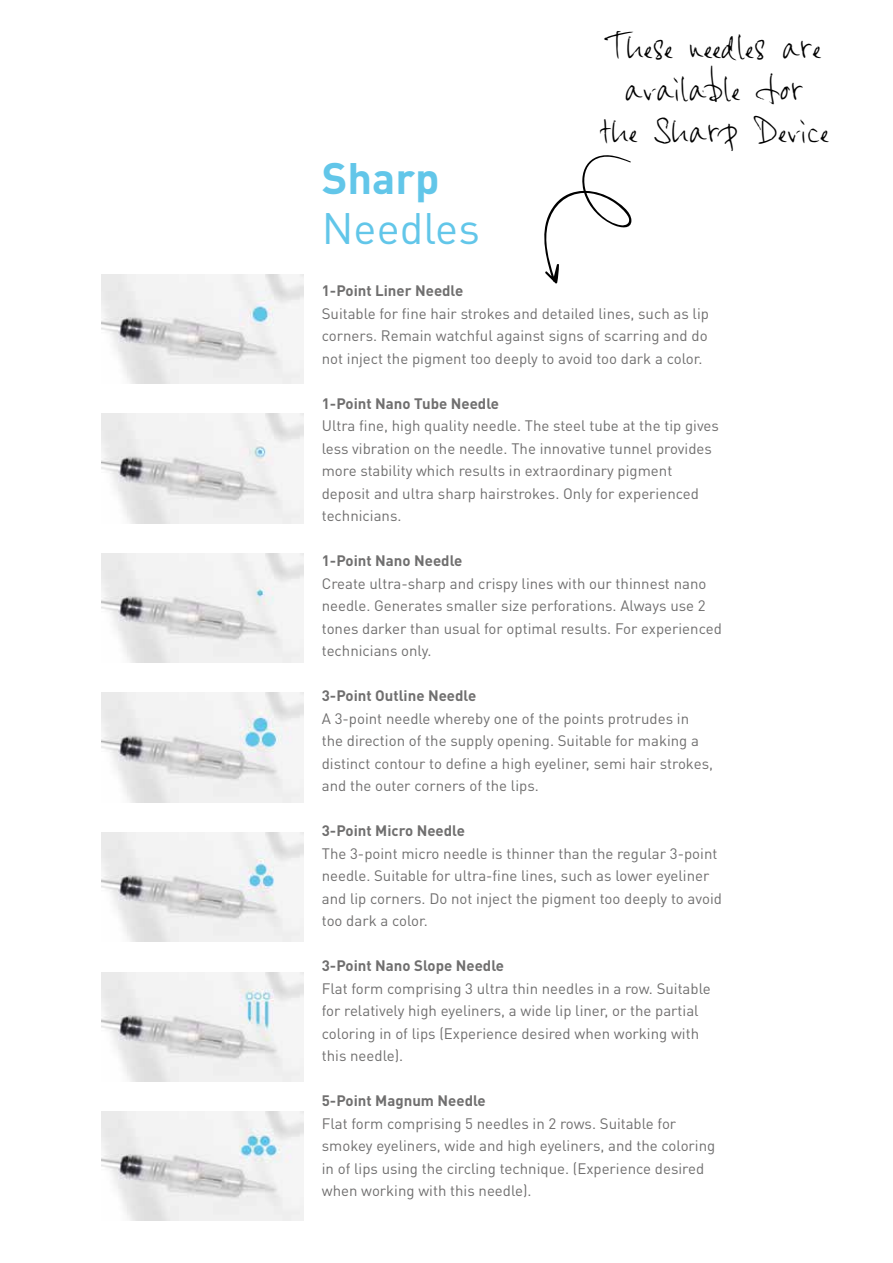
<style>
.page{position:relative;width:893px;height:1263px;background:#fff}
.page>*{position:absolute;margin:0;border:0;box-sizing:border-box;transform-origin:0 0}
.t1{font:43.5px "DIN Pro";color:#62c6e9}
.t2{font:700 43.5px "DIN Pro";color:#62c6e9}
.t3{font:34.5px/42px "Byrow";color:#000;text-align:center}
.t4{font:15px/22.5px "DIN Pro";color:#706f6f}
.t5{font:700 15px "DIN Pro";color:#706f6f}
</style>
<div class="page">
<img style="left:101px;top:553px;width:203px;height:110px">
<img style="left:101px;top:414px;width:203px;height:109px">
<img style="left:101px;top:274px;width:203px;height:110px">
<img style="left:101px;top:693px;width:203px;height:109px">
<img style="left:101px;top:832px;width:203px;height:110px">
<img style="left:101px;top:972px;width:203px;height:109px">
<img style="left:101px;top:1111px;width:203px;height:110px">
<svg style="left:544px;top:155px;width:87px;height:129px"></svg>
<h1 class="t2" style="left:322px;top:149px;width:119px">Sharp</h1>
<h1 class="t1" style="left:322px;top:198px;width:160px">Needles</h1>
<h2 class="t3" style="left:600px;top:24px;width:231px">These needles are available for<br>the Sharp Device</h2>
<p class="t5" style="left:322px;top:281px;width:143px">1-Point Liner Needle</p>
<p class="t4" style="left:322px;top:302px;width:389px;text-align:justify">Suitable for fine hair strokes and detailed lines, such as lip corners. Remain watchful against signs of scarring and do not inject the pigment too deeply to avoid too dark a color.</p>
<p class="t5" style="left:322px;top:393px;width:179px">1-Point Nano Tube Needle</p>
<p class="t4" style="left:322px;top:414px;width:399px">Ultra fine, high quality needle. The steel tube at the tip gives less vibration on the needle. The innovative tunnel provides more stability which results in extraordinary pigment deposit and ultra sharp hairstrokes. Only for experienced technicians.</p>
<p class="t5" style="left:322px;top:551px;width:142px">1-Point Nano Needle</p>
<p class="t4" style="left:322px;top:572px;width:402px">Create ultra-sharp and crispy lines with our thinnest nano needle. Generates smaller size perforations. Always use 2 tones darker than usual for optimal results. For experienced technicians only.</p>
<p class="t5" style="left:322px;top:686px;width:156px">3-Point Outline Needle</p>
<p class="t4" style="left:322px;top:707px;width:393px">A 3-point needle whereby one of the points protrudes in the direction of the supply opening. Suitable for making a distinct contour to define a high eyeliner, semi hair strokes, and the outer corners of the lips.</p>
<p class="t5" style="left:322px;top:821px;width:145px">3-Point Micro Needle</p>
<p class="t4" style="left:322px;top:842px;width:402px">The 3-point micro needle is thinner than the regular 3-point needle. Suitable for ultra-fine lines, such as lower eyeliner and lip corners. Do not inject the pigment too deeply to avoid too dark a color.</p>
<p class="t5" style="left:322px;top:956px;width:184px">3-Point Nano Slope Needle</p>
<p class="t4" style="left:322px;top:977px;width:390px">Flat form comprising 3 ultra thin needles in a row. Suitable for relatively high eyeliners, a wide lip liner, or the partial coloring in of lips (Experience desired when working with this needle).</p>
<p class="t5" style="left:322px;top:1091px;width:165px">5-Point Magnum Needle</p>
<p class="t4" style="left:322px;top:1112px;width:395px">Flat form comprising 5 needles in 2 rows. Suitable for smokey eyeliners, wide and high eyeliners, and the coloring in of lips using the circling technique. (Experience desired when working with this needle).</p>
</div>
